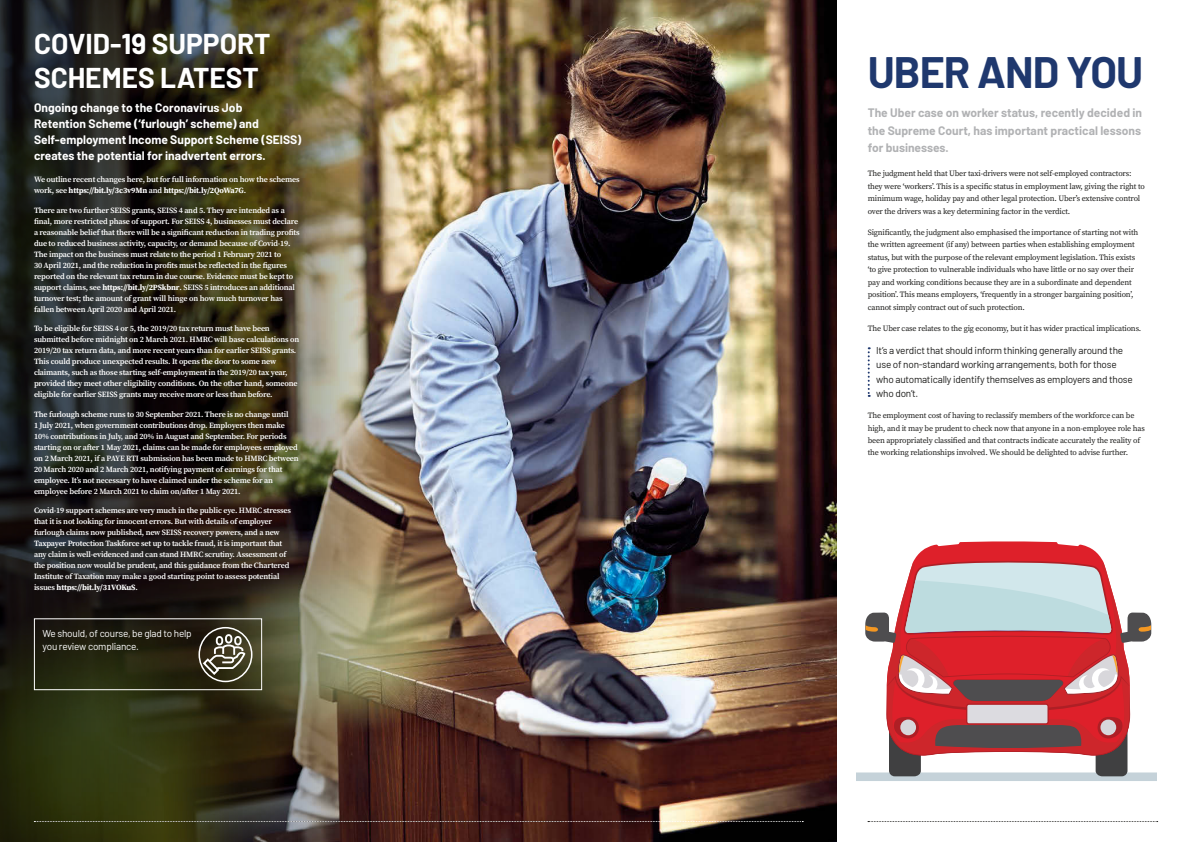
<style>
.page{position:relative;width:1191px;height:842px;background:#fff}
.page>*{position:absolute;margin:0;border:0;box-sizing:border-box;transform-origin:0 0}
.t1{font:700 43px "Barlow";letter-spacing:-.02em;color:#1f386e}
.t2{font:700 28px/34px "Barlow";color:#fff}
.t3{font:700 12px/16px "Barlow";color:#fff}
.t4{font:700 12px/17.5px "Barlow";color:#b1b2b4;text-align:justify}
.t5{font:10px/14.5px "Barlow";letter-spacing:-.02em;color:#1d1d1b}
.t6{font:10px/13px "Barlow";letter-spacing:-.02em;color:#fff}
.t7{font:600 8px/11px "Source Serif Pro";letter-spacing:-.02em;color:#fff}
.t8{font:8px/12.5px "Source Serif Pro";letter-spacing:-.02em;color:#1d1d1b}
.s1{font-weight:700}
</style>
<div class="page">
<img style="left:685px;top:0;width:151px;height:842px">
<img style="left:0;top:0;width:685px;height:842px">
<svg style="left:913px;top:541px;width:190px;height:20px;fill:#de202a"></svg>
<svg style="left:856px;top:561px;width:301px;height:220px"></svg>
<svg style="left:868px;top:821px;width:289px;height:1px"></svg>
<div style="left:34px;top:618px;width:228px;height:72px;border:1px solid #fff"></div>
<svg style="left:34px;top:821px;width:769px;height:1px"></svg>
<svg style="left:201px;top:633px;width:45px;height:43px;background:#686454"></svg>
<div style="left:198px;top:627px;width:54px;height:55px;border:2px solid #fff;border-radius:50%"></div>
<svg style="left:867px;top:347px;width:2px;height:50px"></svg>
<h2 class="t2" style="left:34px;top:25px;width:238px">COVID-19 SUPPORT<br>SCHEMES LATEST</h2>
<h3 class="t3" style="left:34px;top:99px;width:269px">Ongoing change to the Coronavirus Job<br>Retention Scheme (‘furlough’ scheme) and Self-employment Income Support Scheme (SEISS) creates the potential for inadvertent errors.</h3>
<p class="t7" style="left:34px;top:174px;width:267px">We outline recent changes here, but for full information on how the schemes work, see <span class="s1">https://bit.ly/3c3v9Mn</span> and <span class="s1">https://bit.ly/2QoWa7G</span>.</p>
<p class="t7" style="left:34px;top:205px;width:267px">There are two further SEISS grants, SEISS 4 and 5. They are intended as a final, more restricted phase of support. For SEISS 4, businesses must declare a reasonable belief that there will be a significant reduction in trading profits due to reduced business activity, capacity, or demand because of Covid-19.<br>The impact on the business must relate to the period 1 February 2021 to<br>30 April 2021, and the reduction in profits must be reflected in the figures reported on the relevant tax return in due course. Evidence must be kept to support claims, see <span class="s1">https://bit.ly/2PSkbnr</span>. SEISS 5 introduces an additional turnover test; the amount of grant will hinge on how much turnover has fallen between April 2020 and April 2021.</p>
<p class="t7" style="left:34px;top:323px;width:267px">To be eligible for SEISS 4 or 5, the 2019/20 tax return must have been submitted before midnight on 2 March 2021. HMRC will base calculations on 2019/20 tax return data, and more recent years than for earlier SEISS grants.<br>This could produce unexpected results. It opens the door to some new claimants, such as those starting self-employment in the 2019/20 tax year, provided they meet other eligibility conditions. On the other hand, someone eligible for earlier SEISS grants may receive more or less than before.</p>
<p class="t7" style="left:34px;top:409px;width:266px">The furlough scheme runs to 30 September 2021. There is no change until<br>1 July 2021, when government contributions drop. Employers then make 10% contributions in July, and 20% in August and September. For periods starting on or after 1 May 2021, claims can be made for employees employed on 2 March 2021, if a PAYE RTI submission has been made to HMRC between 20 March 2020 and 2 March 2021, notifying payment of earnings for that employee. It’s not necessary to have claimed under the scheme for an employee before 2 March 2021 to claim on/after 1 May 2021.</p>
<p class="t7" style="left:34px;top:505px;width:258px">Covid-19 support schemes are very much in the public eye. HMRC stresses that it is not looking for innocent errors. But with details of employer furlough claims now published, new SEISS recovery powers, and a new Taxpayer Protection Taskforce set up to tackle fraud, it is important that any claim is well-evidenced and can stand HMRC scrutiny. Assessment of the position now would be prudent, and this guidance from the Chartered Institute of Taxation may make a good starting point to assess potential issues <span class="s1">https://bit.ly/31VOKuS</span>.</p>
<p class="t6" style="left:43px;top:626px;width:151px">We should, of course, be glad to help you review compliance.</p>
<h1 class="t1" style="left:867px;top:41px;width:277px">UBER AND YOU</h1>
<h3 class="t4" style="left:867px;top:103px;width:276px">The Uber case on worker status, recently decided in the Supreme Court, has important practical lessons for businesses.</h3>
<p class="t8" style="left:867px;top:167px;width:279px">The judgment held that Uber taxi-drivers were not self-employed contractors: they were ‘workers’. This is a specific status in employment law, giving the right to minimum wage, holiday pay and other legal protection. Uber’s extensive control over the drivers was a key determining factor in the verdict.</p>
<p class="t8" style="left:867px;top:226px;width:272px">Significantly, the judgment also emphasised the importance of starting not with the written agreement (if any) between parties when establishing employment status, but with the purpose of the relevant employment legislation. This exists ‘to give protection to vulnerable individuals who have little or no say over their pay and working conditions because they are in a subordinate and dependent position’. This means employers, ‘frequently in a stronger bargaining position’, cannot simply contract out of such protection.</p>
<p class="t8" style="left:867px;top:322px;width:275px">The Uber case relates to the gig economy, but it has wider practical implications.</p>
<p class="t5" style="left:876px;top:342px;width:258px">It’s a verdict that should inform thinking generally around the use of non-standard working arrangements, both for those who automatically identify themselves as employers and those who don’t.</p>
<p class="t8" style="left:867px;top:409px;width:279px">The employment cost of having to reclassify members of the workforce can be high, and it may be prudent to check now that anyone in a non-employee role has been appropriately classified and that contracts indicate accurately the reality of the working relationships involved. We should be delighted to advise further.</p>
</div>
